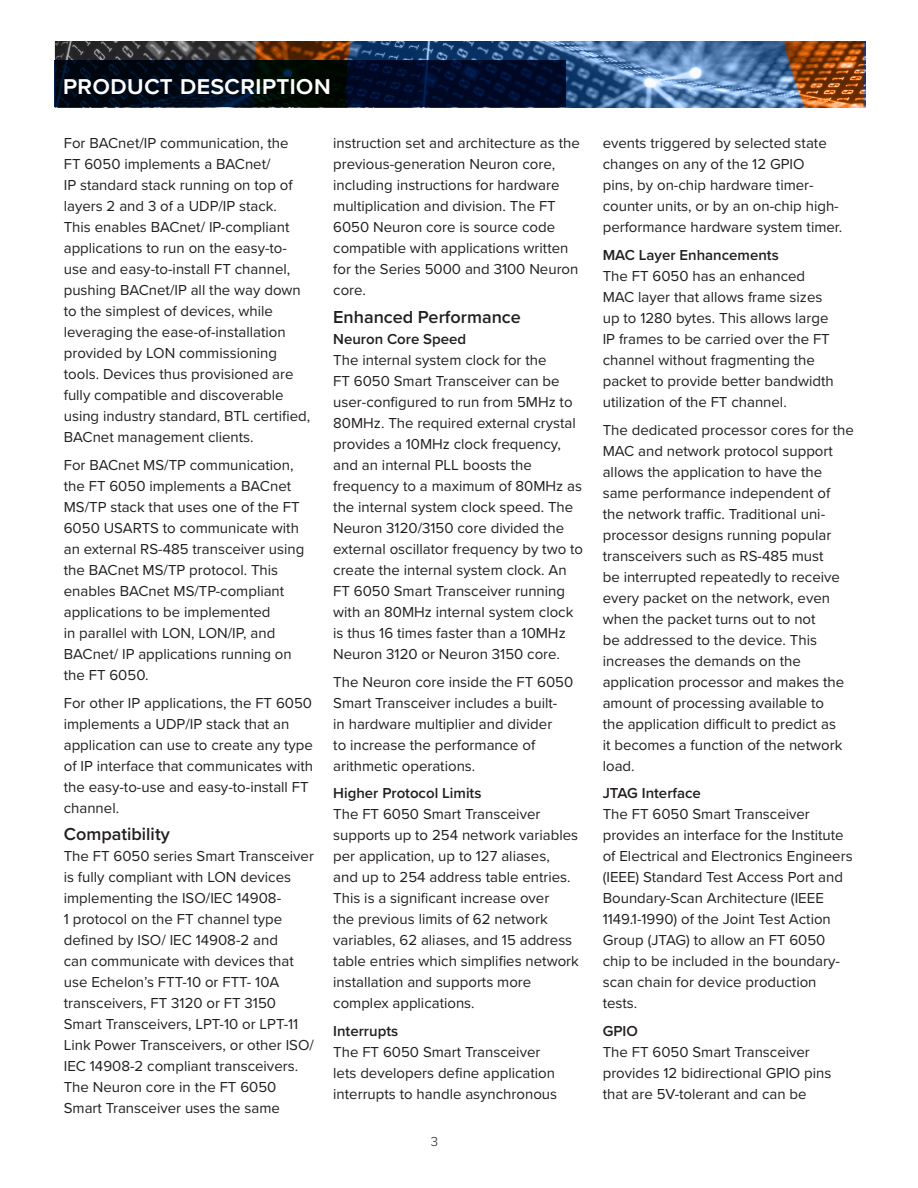
<style>
.page{position:relative;width:918px;height:1188px;background:#fff}
.page>*{position:absolute;margin:0;border:0;box-sizing:border-box;transform-origin:0 0}
.Heading_2{font:600 27px "Proxima Nova";color:#fff}
.Body_Copy{font:600 18px "Proxima Nova";color:#231f20}
.Body_Copy-2{font:15px/21px "Proxima Nova";color:#231f20}
.Body_Copy-3{font:600 15px "Proxima Nova";color:#231f20}
.t1{font:300 13.5px "Proxima Nova";color:#231f20}
</style>
<div class="page">
<svg style="left:54px;top:41px;width:142px;height:67px;background:#404043"></svg>
<svg style="left:196px;top:41px;width:150px;height:67px;background:#61381c"></svg>
<svg style="left:346px;top:41px;width:518px;height:67px;background:#5a6c86"></svg>
<svg style="left:54px;top:60px;width:512px;height:47px;background:#000b1d"></svg>
<p class="Heading_2" style="left:63px;top:65px;width:270px">product description</p>
<p class="Body_Copy-2" style="left:64px;top:132px;width:248px">For BACnet/IP communication, the<br>FT 6050 implements a BACnet/<br>IP standard stack running on top of layers 2 and 3 of a UDP/IP stack.<br>This enables BACnet/ IP-compliant applications to run on the easy-to&shy;use and easy-to-install FT channel, pushing BACnet/IP all the way down to the simplest of devices, while leveraging the ease-of-installation provided by LON commissioning tools. Devices thus provisioned are fully compatible and discoverable using industry standard, BTL certified, BACnet management clients.</p>
<p class="Body_Copy-2" style="left:64px;top:454px;width:242px">For BACnet MS/TP communication, the FT 6050 implements a BACnet<br>MS/TP stack that uses one of the FT<br>6050 USARTS to communicate with an external RS-485 transceiver using the BACnet MS/TP protocol. This enables BACnet MS/TP-compliant applications to be implemented<br>in parallel with LON, LON/IP, and<br>BACnet/ IP applications running on the FT 6050.</p>
<p class="Body_Copy-2" style="left:64px;top:691px;width:251px">For other IP applications, the FT 6050 implements a UDP/IP stack that an application can use to create any type of IP interface that communicates with the easy-to-use and easy-to-install FT channel.</p>
<p class="Body_Copy" style="left:64px;top:821px;width:108px">Compatibility</p>
<p class="Body_Copy-2" style="left:64px;top:845px;width:252px">The FT 6050 series Smart Transceiver is fully compliant with LON devices implementing the ISO/IEC 14908-<br>1 protocol on the FT channel type defined by ISO/ IEC 14908-2 and<br>can communicate with devices that use Echelon’s FTT-10 or FTT- 10A transceivers, FT 3120 or FT 3150<br>Smart Transceivers, LPT-10 or LPT-11<br>Link Power Transceivers, or other ISO/ IEC 14908-2 compliant transceivers.</p>
<p class="Body_Copy-2" style="left:64px;top:1076px;width:218px">The Neuron core in the FT 6050<br>Smart Transceiver uses the same</p>
<p class="Body_Copy-2" style="left:333px;top:132px;width:248px">instruction set and architecture as the previous-generation Neuron core, including instructions for hardware multiplication and division. The FT<br>6050 Neuron core is source code compatible with applications written for the Series 5000 and 3100 Neuron core.</p>
<p class="Body_Copy" style="left:333px;top:303px;width:189px">Enhanced Performance</p>
<p class="Body_Copy-3" style="left:333px;top:328px;width:135px">Neuron Core Speed</p>
<p class="Body_Copy-2" style="left:333px;top:349px;width:251px">The internal system clock for the<br>FT 6050 Smart Transceiver can be user-configured to run from 5MHz to 80MHz. The required external crystal provides a 10MHz clock frequency, and an internal PLL boosts the frequency to a maximum of 80MHz as the internal system clock speed. The Neuron 3120/3150 core divided the external oscillator frequency by two to create the internal system clock. An FT 6050 Smart Transceiver running with an 80MHz internal system clock is thus 16 times faster than a 10MHz Neuron 3120 or Neuron 3150 core.</p>
<p class="Body_Copy-2" style="left:333px;top:670px;width:242px">The Neuron core inside the FT 6050<br>Smart Transceiver includes a built-<br>in hardware multiplier and divider<br>to increase the performance of arithmetic operations.</p>
<p class="Body_Copy-3" style="left:333px;top:782px;width:150px">Higher Protocol Limits</p>
<p class="Body_Copy-2" style="left:333px;top:803px;width:247px">The FT 6050 Smart Transceiver supports up to 254 network variables per application, up to 127 aliases,<br>and up to 254 address table entries.<br>This is a significant increase over<br>the previous limits of 62 network variables, 62 aliases, and 15 address table entries which simplifies network installation and supports more complex applications.</p>
<p class="Body_Copy-3" style="left:333px;top:1020px;width:67px">Interrupts</p>
<p class="Body_Copy-2" style="left:333px;top:1041px;width:225px">The FT 6050 Smart Transceiver lets developers define application interrupts to handle asynchronous</p>
<p class="t1" style="left:431px;top:1131px;width:9px">3</p>
<p class="Body_Copy-2" style="left:603px;top:132px;width:241px">events triggered by selected state changes on any of the 12 GPIO<br>pins, by on-chip hardware timer&shy;counter units, or by an on-chip high&shy;performance hardware system timer.</p>
<p class="Body_Copy-3" style="left:603px;top:244px;width:178px">MAC Layer Enhancements</p>
<p class="Body_Copy-2" style="left:603px;top:265px;width:232px">The FT 6050 has an enhanced<br>MAC layer that allows frame sizes up to 1280 bytes. This allows large<br>IP frames to be carried over the FT channel without fragmenting the packet to provide better bandwidth utilization of the FT channel.</p>
<p class="Body_Copy-2" style="left:603px;top:418px;width:253px">The dedicated processor cores for the<br>MAC and network protocol support allows the application to have the same performance independent of the network traffic. Traditional uni&shy;processor designs running popular transceivers such as RS-485 must<br>be interrupted repeatedly to receive every packet on the network, even when the packet turns out to not<br>be addressed to the device. This increases the demands on the application processor and makes the amount of processing available to<br>the application difficult to predict as<br>it becomes a function of the network load.</p>
<p class="Body_Copy-3" style="left:603px;top:782px;width:100px">JTAG Interface</p>
<p class="Body_Copy-2" style="left:603px;top:803px;width:251px">The FT 6050 Smart Transceiver provides an interface for the Institute of Electrical and Electronics Engineers (IEEE) Standard Test Access Port and<br>Boundary-Scan Architecture (IEEE<br>1149.1-1990) of the Joint Test Action<br>Group (JTAG) to allow an FT 6050 chip to be included in the boundary&shy;scan chain for device production tests.</p>
<p class="Body_Copy-3" style="left:603px;top:1020px;width:37px">GPIO</p>
<p class="Body_Copy-2" style="left:603px;top:1041px;width:230px">The FT 6050 Smart Transceiver provides 12 bidirectional GPIO pins that are 5V-tolerant and can be</p>
</div>
